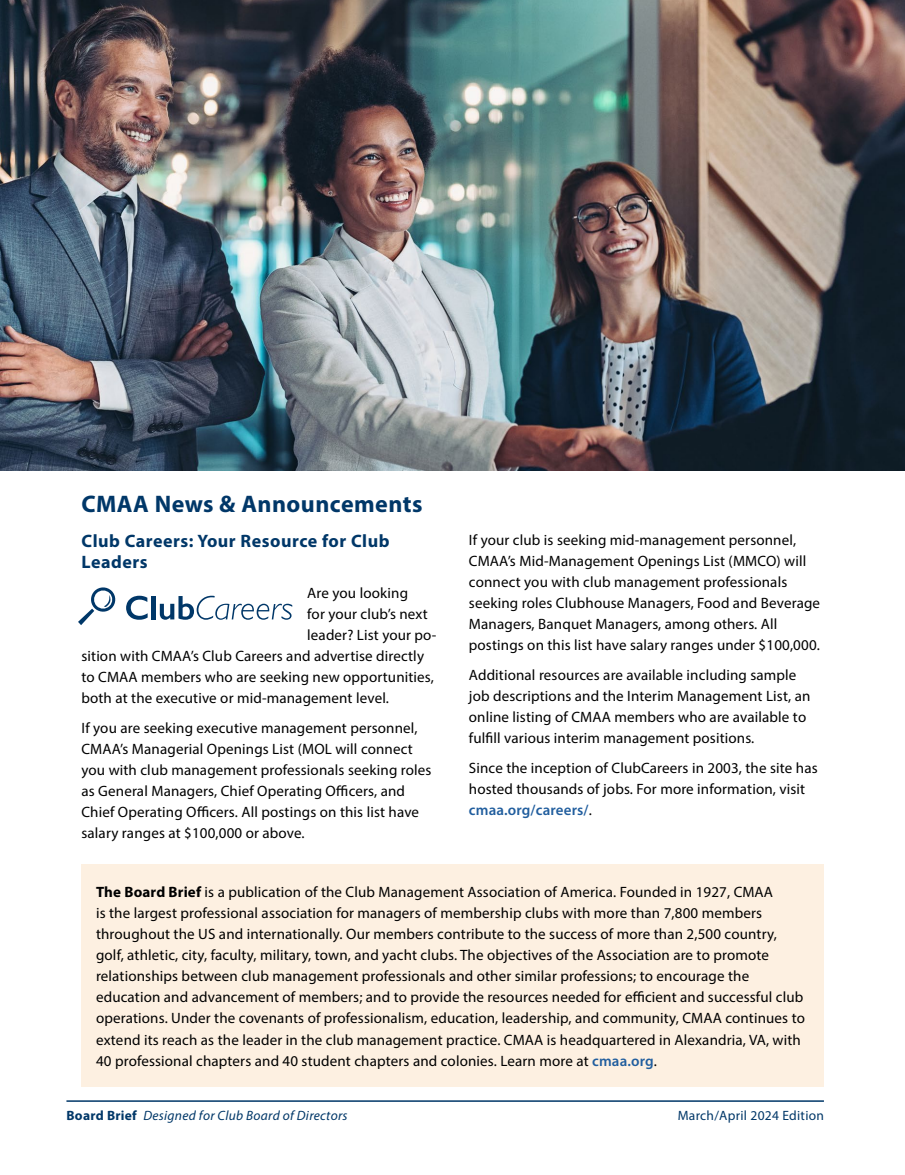
<style>
.page{position:relative;width:905px;height:1175px;background:#fff}
.page>*{position:absolute;margin:0;border:0;box-sizing:border-box;transform-origin:0 0}
.t1{font:700 24px "Myriad Pro";letter-spacing:.02em;color:#003768}
.t2{font:700 18px/21px "Myriad Pro";letter-spacing:.03em;color:#003768}
.t3{font:15px/21px "Myriad Pro";letter-spacing:.01em;color:#000}
.t4{font:italic 13.5px "Myriad Pro";letter-spacing:.02em;color:#003768}
.t5{font:13.5px "Myriad Pro";letter-spacing:.02em;color:#003768}
.s1{font-weight:600;color:#215e9e}
.s2{font-weight:700}
.s3{font-weight:700;font-style:normal}
</style>
<div class="page">
<hr style="left:66px;top:1100px;width:758px;height:1px;background:#003768">
<div style="left:81px;top:864px;width:743px;height:223px;background:#fdf0e1"></div>
<img style="left:0;top:0;width:904px;height:471px">
<svg style="left:78px;top:587px;width:38px;height:38px"></svg>
<svg style="left:126px;top:595px;width:22px;height:24px"></svg>
<div style="left:151px;top:596px;width:5px;height:23px;background:#003768"></div>
<svg style="left:160px;top:595px;width:132px;height:24px"></svg>
<h1 class="t1" style="left:81px;top:488px;width:342px">CMAA News &amp; Announcements</h1>
<p class="t2" style="left:81px;top:530px;width:309px">Club Careers: Your Resource for Club<br>Leaders</p>
<p class="t3" style="left:307px;top:582px;width:102px">Are you looking</p>
<p class="t3" style="left:307px;top:603px;width:122px">for your club’s next</p>
<p class="t3" style="left:307px;top:624px;width:131px">leader? List your po-</p>
<p class="t3" style="left:81px;top:645px;width:344px">sition with CMAA’s Club Careers and advertise directly</p>
<p class="t3" style="left:81px;top:666px;width:354px">to CMAA members who are seeking new opportunities,</p>
<p class="t3" style="left:81px;top:687px;width:309px">both at the executive or mid-management level.</p>
<p class="t3" style="left:81px;top:717px;width:351px">If you are seeking executive management personnel, CMAA’s Managerial Openings List (MOL will connect you with club management professionals seeking roles as General Managers, Chief Operating Officers, and Chief Operating Officers. All postings on this list have salary ranges at $100,000 or above.</p>
<p class="t3" style="left:469px;top:529px;width:353px">If your club is seeking mid-management personnel, CMAA’s Mid-Management Openings List (MMCO) will connect you with club management professionals seeking roles Clubhouse Managers, Food and Beverage Managers, Banquet Managers, among others. All postings on this list have salary ranges under $100,000.</p>
<p class="t3" style="left:469px;top:664px;width:343px">Additional resources are available including sample job descriptions and the Interim Management List, an online listing of CMAA members who are available to fulfill various interim management positions.</p>
<p class="t3" style="left:469px;top:757px;width:350px">Since the inception of ClubCareers in 2003, the site has hosted thousands of jobs. For more information, visit <span class="s1">cmaa.org/careers/</span>.</p>
<p class="t3" style="left:96px;top:881px;width:710px"><span class="s2">The Board Brief</span> is a publication of the Club Management Association of America. Founded in 1927, CMAA<br>is the largest professional association for managers of membership clubs with more than 7,800 members throughout the US and internationally. Our members contribute to the success of more than 2,500 country, golf, athletic, city, faculty, military, town, and yacht clubs. The objectives of the Association are to promote relationships between club management professionals and other similar professions; to encourage the education and advancement of members; and to provide the resources needed for efficient and successful club operations. Under the covenants of professionalism, education, leadership, and community, CMAA continues to extend its reach as the leader in the club management practice. CMAA is headquartered in Alexandria, VA, with 40 professional chapters and 40 student chapters and colonies. Learn more at <span class="s1">cmaa.org</span>.</p>
<p class="t4" style="left:66px;top:1107px;width:283px"><span class="s3">Board Brief</span> Designed for Club Board of Directors</p>
<p class="t5" style="left:677px;top:1107px;width:148px">March/April 2024 Edition</p>
</div>
